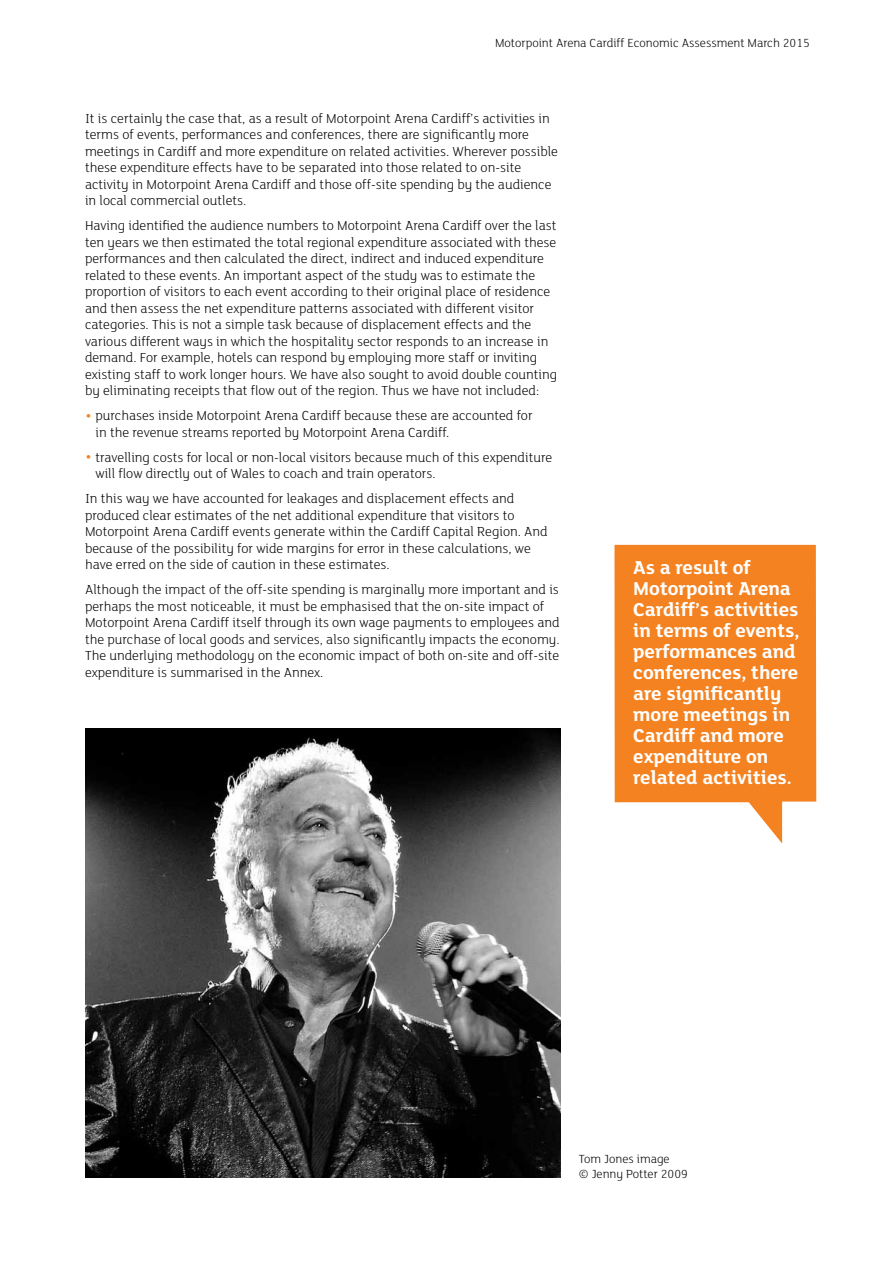
<style>
.page{position:relative;width:893px;height:1263px;background:#fff}
.page>*{position:absolute;margin:0;border:0;box-sizing:border-box;transform-origin:0 0}
.t1{font:700 20.25px/21px "FS Lola";color:#fff}
.t2{font:300 14.25px/16.5px "FS Lola";color:#000}
.t3{font:300 12.75px/15.3px "FS Lola";color:#000}
.s1{font-size:19.5px;color:#f58220}
</style>
<div class="page">
<img style="left:85px;top:728px;width:476px;height:450px">
<svg style="left:614px;top:545px;width:202px;height:298px;background:#f6923c"></svg>
<p class="t3" style="left:495px;top:35px;width:316px">Motorpoint Arena Cardiff Economic Assessment March 2015</p>
<p class="t2" style="left:85px;top:109px;width:474px">It is certainly the case that, as a result of Motorpoint Arena Cardiff’s activities in terms of events, performances and conferences, there are significantly more meetings in Cardiff and more expenditure on related activities. Wherever possible these expenditure effects have to be separated into those related to on-site activity in Motorpoint Arena Cardiff and those off-site spending by the audience in local commercial outlets.</p>
<p class="t2" style="left:85px;top:217px;width:474px">Having identified the audience numbers to Motorpoint Arena Cardiff over the last ten years we then estimated the total regional expenditure associated with these performances and then calculated the direct, indirect and induced expenditure related to these events. An important aspect of the study was to estimate the proportion of visitors to each event according to their original place of residence and then assess the net expenditure patterns associated with different visitor categories. This is not a simple task because of displacement effects and the various different ways in which the hospitality sector responds to an increase in demand. For example, hotels can respond by employing more staff or inviting existing staff to work longer hours. We have also sought to avoid double counting by eliminating receipts that flow out of the region. Thus we have not included:</p>
<p class="t2" style="left:96px;top:407px;width:439px;text-indent:-11px"><span class="s1">•</span> purchases inside Motorpoint Arena Cardiff because these are accounted for in the revenue streams reported by Motorpoint Arena Cardiff.</p>
<p class="t2" style="left:96px;top:448px;width:458px;text-indent:-11px"><span class="s1">•</span> travelling costs for local or non-local visitors because much of this expenditure will flow directly out of Wales to coach and train operators.</p>
<p class="t2" style="left:85px;top:490px;width:464px">In this way we have accounted for leakages and displacement effects and produced clear estimates of the net additional expenditure that visitors to Motorpoint Arena Cardiff events generate within the Cardiff Capital Region. And because of the possibility for wide margins for error in these calculations, we have erred on the side of caution in these estimates.</p>
<p class="t2" style="left:85px;top:581px;width:476px">Although the impact of the off-site spending is marginally more important and is perhaps the most noticeable, it must be emphasised that the on-site impact of Motorpoint Arena Cardiff itself through its own wage payments to employees and the purchase of local goods and services, also significantly impacts the economy.<br>The underlying methodology on the economic impact of both on-site and off-site expenditure is summarised in the Annex.</p>
<h1 class="t1" style="left:633px;top:556px;width:168px">As a result of<br>Motorpoint Arena<br>Cardiff’s activities in terms of events, performances and conferences, there are significantly more meetings in<br>Cardiff and more expenditure on related activities.</h1>
<p class="t3" style="left:579px;top:1150px;width:110px">Tom Jones image<br>© Jenny Potter 2009</p>
</div>
